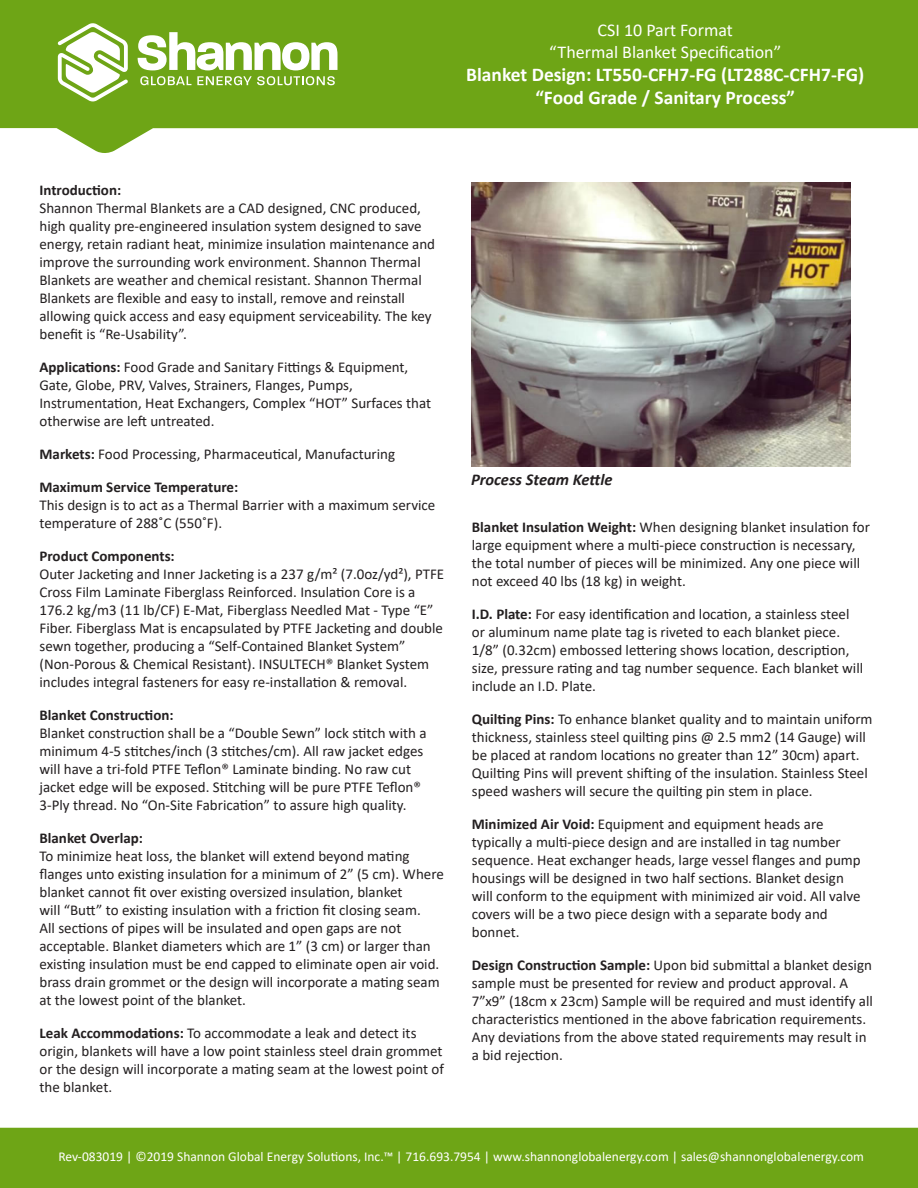
<style>
.page{position:relative;width:918px;height:1188px;background:#fff}
.page>*{position:absolute;margin:0;border:0;box-sizing:border-box;transform-origin:0 0}
.t1{font:700 19.5px/23.4px "Calibri";color:#fff;text-align:center}
.t2{font:18px/21.6px "Calibri";color:#fff;text-align:center}
.Paragraph_Style_1{font:italic 700 16.5px "Calibri";color:#231f20}
.Paragraph_Style_1-2{font:15px/18px "Calibri";color:#231f20}
.Paragraph_Style_1-3{font:700 15px "Calibri";color:#231f20}
.t3{font:13.5px "Calibri";color:#fff}
.s1{font-weight:700}
</style>
<div class="page">
<div style="left:0;top:0;width:918px;height:33px;background:#6ea516"></div>
<svg style="left:0;top:33px;width:918px;height:120px;fill:#6ea516"></svg>
<svg style="left:138px;top:32px;width:200px;height:38px"></svg>
<svg style="left:140px;top:76px;width:51px;height:9px"></svg>
<svg style="left:197px;top:76px;width:138px;height:9px"></svg>
<svg style="left:58px;top:23px;width:70px;height:78px"></svg>
<div style="left:0;top:1128px;width:918px;height:60px;background:#6ea516"></div>
<img style="left:471px;top:183px;width:380px;height:283px">
<p class="t2" style="left:549px;top:19px;width:233px">CSI 10 Part Format<br>“Thermal Blanket Specification”</p>
<h1 class="t1" style="left:466px;top:63px;width:400px">Blanket Design: LT550-CFH7-FG (LT288C-CFH7-FG) “Food Grade / Sanitary Process”</h1>
<p class="Paragraph_Style_1-3" style="left:39px;top:180px;width:83px">Introduction:</p>
<p class="Paragraph_Style_1-2" style="left:39px;top:199px;width:397px">Shannon Thermal Blankets are a CAD designed, CNC produced, high quality pre-engineered insulation system designed to save energy, retain radiant heat, minimize insulation maintenance and improve the surrounding work environment. Shannon Thermal Blankets are weather and chemical resistant. Shannon Thermal Blankets are flexible and easy to install, remove and reinstall allowing quick access and easy equipment serviceability. The key benefit is “Re-Usability”.</p>
<p class="Paragraph_Style_1-2" style="left:39px;top:358px;width:393px"><span class="s1">Applications:</span> Food Grade and Sanitary Fittings &amp; Equipment, Gate, Globe, PRV, Valves, Strainers, Flanges, Pumps, Instrumentation, Heat Exchangers, Complex “HOT” Surfaces that otherwise are left untreated.</p>
<p class="Paragraph_Style_1-2" style="left:39px;top:445px;width:357px"><span class="s1">Markets:</span> Food Processing, Pharmaceutical, Manufacturing</p>
<p class="Paragraph_Style_1-3" style="left:39px;top:477px;width:200px">Maximum Service Temperature:</p>
<p class="Paragraph_Style_1-2" style="left:39px;top:496px;width:397px">This design is to act as a Thermal Barrier with a maximum service temperature of 288˚C (550˚F).</p>
<p class="Paragraph_Style_1-3" style="left:39px;top:546px;width:137px">Product Components:</p>
<p class="Paragraph_Style_1-2" style="left:39px;top:565px;width:406px">Outer Jacketing and Inner Jacketing is a 237 g/m² (7.0oz/yd²), PTFE Cross Film Laminate Fiberglass Reinforced. Insulation Core is a 176.2 kg/m3 (11 lb/CF) E-Mat, Fiberglass Needled Mat - Type “E” Fiber. Fiberglass Mat is encapsulated by PTFE Jacketing and double sewn together, producing a “Self-Contained Blanket System” (Non-Porous &amp; Chemical Resistant). INSULTECH® Blanket System includes integral fasteners for easy re-installation &amp; removal.</p>
<p class="Paragraph_Style_1-3" style="left:39px;top:705px;width:136px">Blanket Construction:</p>
<p class="Paragraph_Style_1-2" style="left:39px;top:724px;width:389px">Blanket construction shall be a “Double Sewn” lock stitch with a minimum 4-5 stitches/inch (3 stitches/cm). All raw jacket edges will have a tri-fold PTFE Teflon® Laminate binding. No raw cut jacket edge will be exposed. Stitching will be pure PTFE Teflon® 3-Ply thread. No “On-Site Fabrication” to assure high quality.</p>
<p class="Paragraph_Style_1-3" style="left:39px;top:828px;width:105px">Blanket Overlap:</p>
<p class="Paragraph_Style_1-2" style="left:39px;top:847px;width:406px">To minimize heat loss, the blanket will extend beyond mating flanges unto existing insulation for a minimum of 2” (5 cm). Where blanket cannot fit over existing oversized insulation, blanket<br>will “Butt” to existing insulation with a friction fit closing seam.<br>All sections of pipes will be insulated and open gaps are not acceptable. Blanket diameters which are 1” (3 cm) or larger than existing insulation must be end capped to eliminate open air void.</p>
<p class="Paragraph_Style_1-2" style="left:39px;top:973px;width:402px">brass drain grommet or the design will incorporate a mating seam at the lowest point of the blanket.</p>
<p class="Paragraph_Style_1-2" style="left:39px;top:1024px;width:406px"><span class="s1">Leak Accommodations:</span> To accommodate a leak and detect its origin, blankets will have a low point stainless steel drain grommet or the design will incorporate a mating seam at the lowest point of the blanket.</p>
<p class="Paragraph_Style_1" style="left:471px;top:468px;width:143px">Process Steam Kettle</p>
<p class="Paragraph_Style_1-2" style="left:472px;top:518px;width:400px"><span class="s1">Blanket Insulation Weight:</span> When designing blanket insulation for large equipment where a multi-piece construction is necessary, the total number of pieces will be minimized. Any one piece will not exceed 40 lbs (18 kg) in weight.</p>
<p class="Paragraph_Style_1-2" style="left:472px;top:605px;width:393px"><span class="s1">I.D. Plate:</span> For easy identification and location, a stainless steel or aluminum name plate tag is riveted to each blanket piece.<br>1/8” (0.32cm) embossed lettering shows location, description, size, pressure rating and tag number sequence. Each blanket will include an I.D. Plate.</p>
<p class="Paragraph_Style_1-2" style="left:472px;top:710px;width:402px"><span class="s1">Quilting Pins:</span> To enhance blanket quality and to maintain uniform thickness, stainless steel quilting pins @ 2.5 mm2 (14 Gauge) will be placed at random locations no greater than 12” 30cm) apart.<br>Quilting Pins will prevent shifting of the insulation. Stainless Steel speed washers will secure the quilting pin stem in place.</p>
<p class="Paragraph_Style_1-2" style="left:472px;top:815px;width:390px"><span class="s1">Minimized Air Void:</span> Equipment and equipment heads are typically a multi-piece design and are installed in tag number sequence. Heat exchanger heads, large vessel flanges and pump housings will be designed in two half sections. Blanket design will conform to the equipment with minimized air void. All valve covers will be a two piece design with a separate body and bonnet.</p>
<p class="Paragraph_Style_1-2" style="left:472px;top:956px;width:403px"><span class="s1">Design Construction Sample:</span> Upon bid submittal a blanket design sample must be presented for review and product approval. A 7”x9” (18cm x 23cm) Sample will be required and must identify all characteristics mentioned in the above fabrication requirements.<br>Any deviations from the above stated requirements may result in a bid rejection.</p>
<p class="t3" style="left:58px;top:1147px;width:807px">Rev-083019 | ©2019 Shannon Global Energy Solutions, Inc.™ | 716.693.7954 | www.shannonglobalenergy.com | sales@shannonglobalenergy.com</p>
</div>
